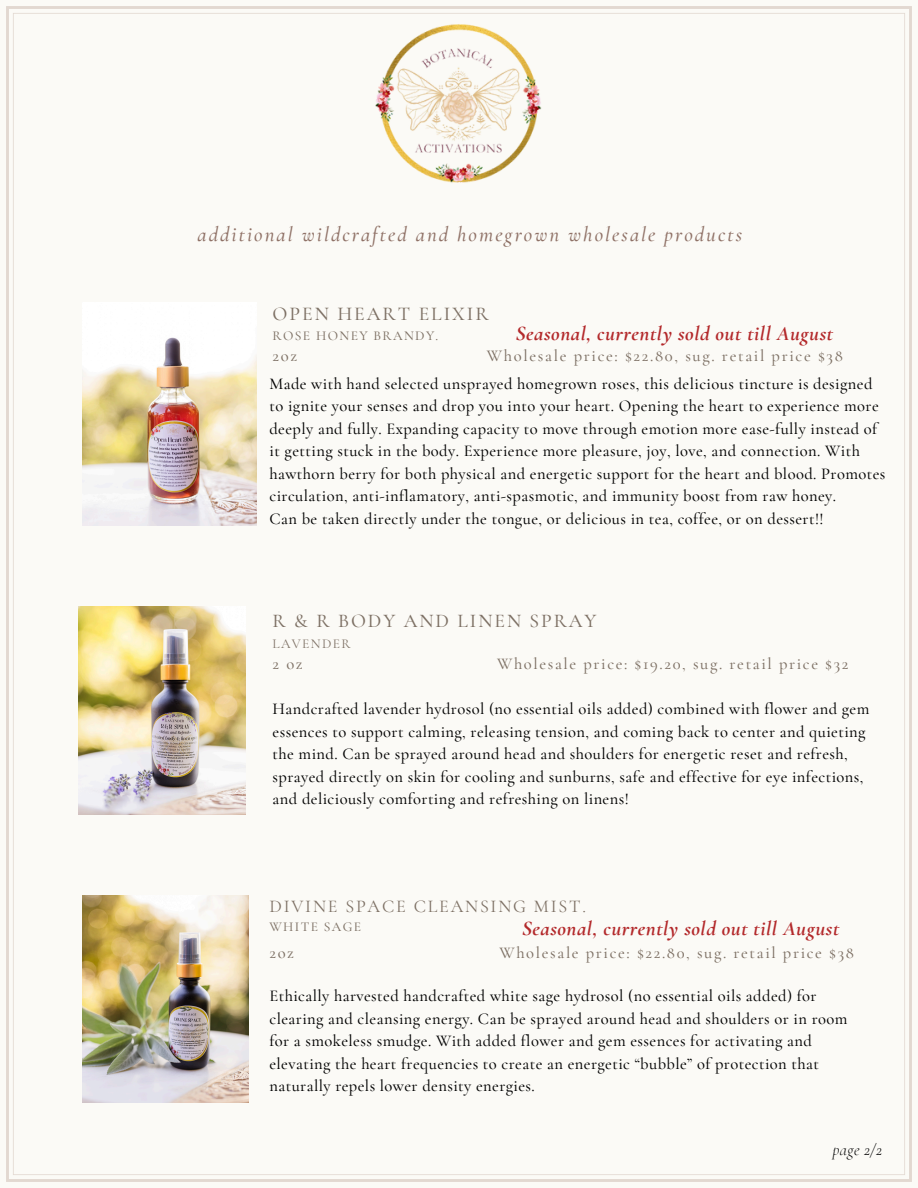
<style>
.page{position:relative;width:918px;height:1188px;background:#fff}
.page>*{position:absolute;margin:0;border:0;box-sizing:border-box;transform-origin:0 0}
.t1{font:italic 700 21px "Cormorant Garamond";letter-spacing:.025em;color:#b3292b}
.t2{font:italic 500 20.85px "Cormorant Garamond";letter-spacing:.1em;color:#8f7166}
.t3{font:500 19.65px "Cormorant Garamond";letter-spacing:.1em;color:#7d7064}
.t4{font:500 19.5px "Cormorant Garamond";letter-spacing:.1em;color:#7d7064}
.t5{font:18px "Cormorant Garamond";letter-spacing:.1em;color:#7d7064}
.t6{font:500 16.5px/22.5px "Cormorant Garamond";letter-spacing:.025em;color:#000}
.t7{font:500 16.5px "Cormorant Garamond";letter-spacing:.1em;color:#7d7064}
.t8{font:italic 300 16.5px "Cormorant Garamond";color:#000}
.t9{font:500 13.5px "Cormorant Garamond";letter-spacing:.1em;color:#7d7064}
.t10{font:13.5px "Cormorant Garamond";letter-spacing:.1em;color:#7d7064}
</style>
<div class="page">
<div style="left:6px;top:6px;width:906px;height:1176px;background:#fbfaf6"></div>
<img style="left:375px;top:22px;width:167px;height:166px">
<img style="left:82px;top:303px;width:174px;height:222px">
<img style="left:79px;top:607px;width:167px;height:207px">
<img style="left:82px;top:896px;width:167px;height:206px">
<p class="t2" style="left:198px;top:222px;width:546px">additional wildcrafted and homegrown wholesale products</p>
<p class="t3" style="left:273px;top:302px;width:218px">OPEN HEART ELIXIR</p>
<p class="t9" style="left:273px;top:328px;width:167px">ROSE HONEY BRANDY.</p>
<p class="t7" style="left:273px;top:346px;width:26px">2oz</p>
<p class="t7" style="left:487px;top:346px;width:357px">Wholesale price: $22.80, sug. retail price $38</p>
<h2 class="t6" style="left:269px;top:372px;width:618px">Made with hand selected unsprayed homegrown roses, this delicious tincture is designed to ignite your senses and drop you into your heart. Opening the heart to experience more deeply and fully. Expanding capacity to move through emotion more ease-fully instead of it getting stuck in the body. Experience more pleasure, joy, love, and connection. With hawthorn berry for both physical and energetic support for the heart and blood. Promotes circulation, anti-inflamatory, anti-spasmotic, and immunity boost from raw honey.<br>Can be taken directly under the tongue, or delicious in tea, coffee, or on dessert!!</h2>
<p class="t1" style="left:516px;top:321px;width:319px">Seasonal, currently sold out till August</p>
<p class="t4" style="left:273px;top:609px;width:325px">R &amp; R BODY AND LINEN SPRAY</p>
<p class="t10" style="left:273px;top:635px;width:79px">LAVENDER</p>
<p class="t7" style="left:273px;top:654px;width:32px">2 oz</p>
<p class="t7" style="left:497px;top:654px;width:353px">Wholesale price: $19.20, sug. retail price $32</p>
<p class="t6" style="left:273px;top:698px;width:598px">Handcrafted lavender hydrosol (no essential oils added) combined with flower and gem essences to support calming, releasing tension, and coming back to center and quieting the mind. Can be sprayed around head and shoulders for energetic reset and refresh, sprayed directly on skin for cooling and sunburns, safe and effective for eye infections, and deliciously comforting and refreshing on linens!</p>
<p class="t5" style="left:269px;top:895px;width:318px">DIVINE SPACE CLEANSING MIST.</p>
<p class="t9" style="left:269px;top:918px;width:93px">WHITE SAGE</p>
<p class="t7" style="left:269px;top:943px;width:26px">2oz</p>
<p class="t7" style="left:499px;top:943px;width:356px">Wholesale price: $22.80, sug. retail price $38</p>
<h2 class="t6" style="left:269px;top:985px;width:580px">Ethically harvested handcrafted white sage hydrosol (no essential oils added) for clearing and cleansing energy. Can be sprayed around head and shoulders or in room for a smokeless smudge. With added flower and gem essences for activating and elevating the heart frequencies to create an energetic “bubble” of protection that naturally repels lower density energies.</h2>
<h2 class="t1" style="left:522px;top:916px;width:319px">Seasonal, currently sold out till August</h2>
<h1 class="t8" style="left:833px;top:1140px;width:51px">page 2/2</h1>
</div>
